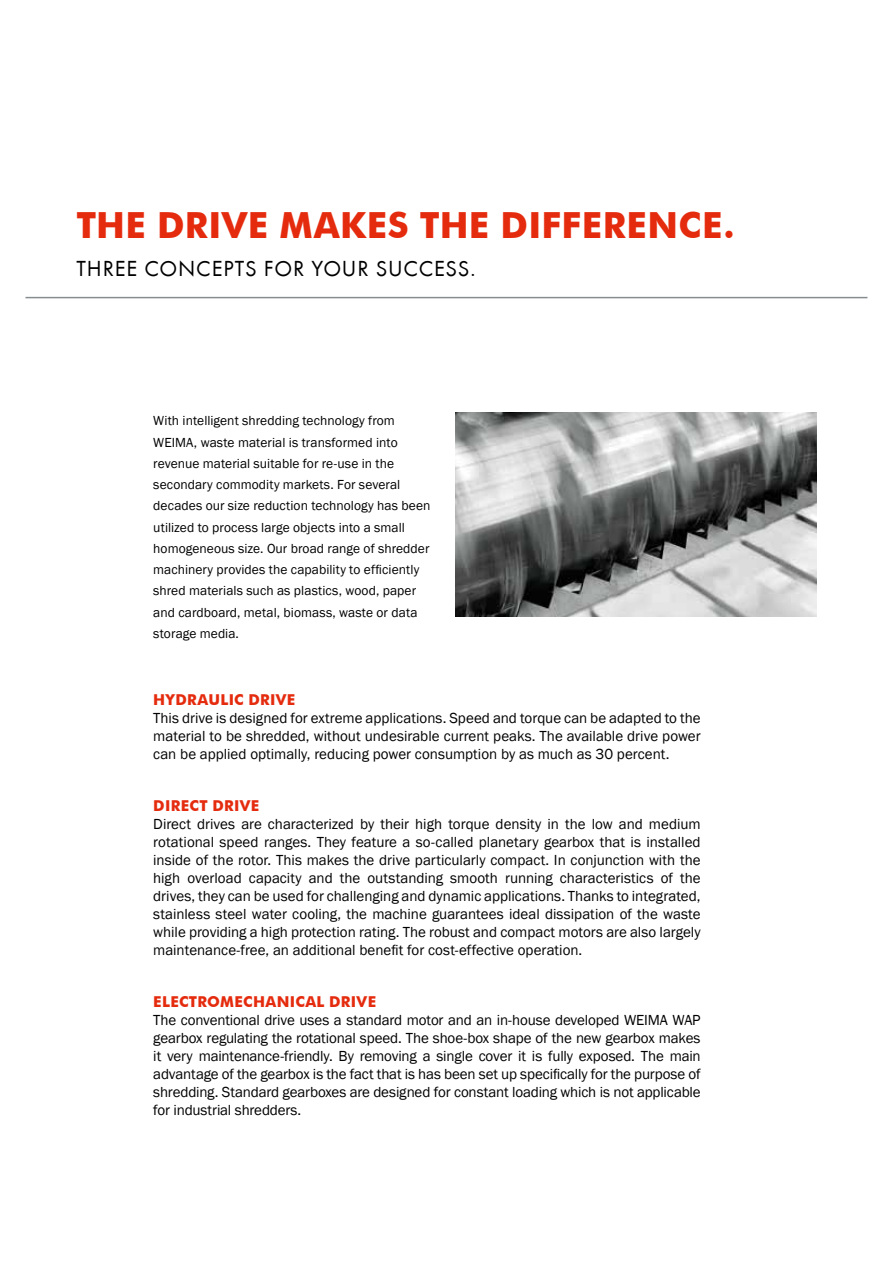
<style>
.page{position:relative;width:893px;height:1263px;background:#fff}
.page>*{position:absolute;margin:0;border:0;box-sizing:border-box;transform-origin:0 0}
.t1{font:700 36px "Futura BT";letter-spacing:.015em;color:#e52b0e}
.t2{font:22.5px "Futura T";letter-spacing:.035em;color:#000}
.t3{font:15px/18px "Franklin Gothic";color:#000;text-align:justify}
.t4{font:700 15px "Futura BT";letter-spacing:.02em;color:#e52b0e}
.t5{font:13.5px/21.3px "Franklin Gothic";letter-spacing:.005em;color:#000}
</style>
<div class="page">
<hr style="left:26px;top:297px;width:841px;height:1px;background:#868d91">
<img style="left:455px;top:412px;width:361px;height:205px">
<h1 class="t1" style="left:77px;top:203px;width:660px">THE DRIVE MAKES THE DIFFERENCE.</h1>
<h2 class="t2" style="left:77px;top:255px;width:400px">THREE CONCEPTS FOR YOUR SUCCESS.</h2>
<p class="t5" style="left:153px;top:410px;width:279px">With intelligent shredding technology from WEIMA, waste material is transformed into revenue material suitable for re-use in the secondary commodity markets. For several decades our size reduction technology has been utilized to process large objects into a small homogeneous size. Our broad range of shredder machinery provides the capability to efficiently shred materials such as plastics, wood, paper and cardboard, metal, biomass, waste or data storage media.</p>
<p class="t4" style="left:153px;top:690px;width:144px">HYDRAULIC DRIVE</p>
<p class="t3" style="left:153px;top:709px;width:549px">This drive is designed for extreme applications. Speed and torque can be adapted to the material to be shredded, without undesirable current peaks. The available drive power can be applied optimally, reducing power consumption by as much as 30 percent.</p>
<p class="t4" style="left:153px;top:796px;width:108px">DIRECT DRIVE</p>
<p class="t3" style="left:153px;top:815px;width:549px">Direct drives are characterized by their high torque density in the low and medium rotational speed ranges. They feature a so-called planetary gearbox that is installed inside of the rotor. This makes the drive particularly compact. In conjunction with the high overload capacity and the outstanding smooth running characteristics of the drives, they can be used for challenging and dynamic applications. Thanks to integrated, stainless steel water cooling, the machine guarantees ideal dissipation of the waste while providing a high protection rating. The robust and compact motors are also largely maintenance-free, an additional benefit for cost-effective operation.</p>
<p class="t4" style="left:153px;top:992px;width:224px">ELECTROMECHANICAL DRIVE</p>
<p class="t3" style="left:153px;top:1011px;width:549px">The conventional drive uses a standard motor and an in-house developed WEIMA WAP gearbox regulating the rotational speed. The shoe-box shape of the new gearbox makes it very maintenance-friendly. By removing a single cover it is fully exposed. The main advantage of the gearbox is the fact that is has been set up specifically for the purpose of shredding. Standard gearboxes are designed for constant loading which is not applicable for industrial shredders.</p>
</div>
